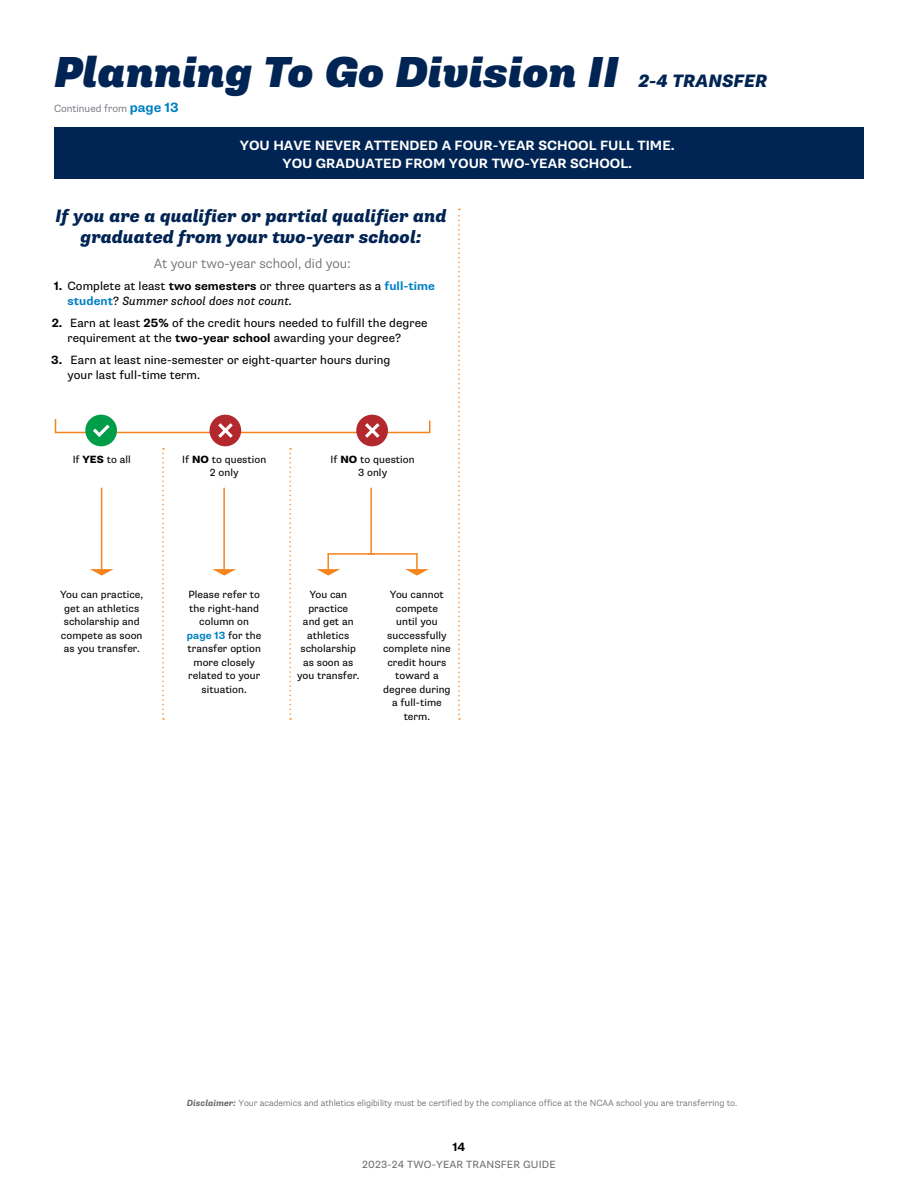
<style>
.page{position:relative;width:918px;height:1188px;background:#fff}
.page>*{position:absolute;margin:0;border:0;box-sizing:border-box;transform-origin:0 0}
.t1{font:italic 900 43.5px "Supria Sans";letter-spacing:-.005em;color:#002453}
.t2{font:italic 800 18px/21px "Supria Sans";color:#002453;text-align:center}
.t3{font:700 13.5px/18px "Supria Sans";color:#fff;text-align:center}
.t4{font:300 13.5px "Supria Sans";color:#64696f}
.t5{font:12px/15px "Supria Sans";letter-spacing:.005em;color:#000}
.t6{font:700 12px "Supria Sans";color:#000}
.t7{font:10.5px/13.5px "Supria Sans";letter-spacing:.005em;color:#000;text-align:center}
.t8{font:10.5px "Supria Sans";letter-spacing:.015em;color:#6d6e71}
.t9{font:300 10.5px "Supria Sans";color:#64696f}
.t10{font:300 9px "Supria Sans";color:#64696f}
.s1{font-weight:700;font-size:13.5px;color:#0080c5}
.s2{font-weight:700}
.s3{font-weight:700;color:#0080c5}
.s4{font-style:italic}
.s5{font-weight:800}
.s6{font-weight:700;font-style:italic}
</style>
<div class="page">
<div style="left:55px;top:127px;width:809px;height:52px;background:#002453"></div>
<div style="left:356px;top:415px;width:32px;height:31px;background:#b2282d;border-radius:50%"></div>
<div style="left:85px;top:415px;width:32px;height:31px;background:#009d48;border-radius:50%"></div>
<div style="left:209px;top:415px;width:32px;height:31px;background:#b2282d;border-radius:50%"></div>
<svg style="left:54px;top:417px;width:377px;height:21px"></svg>
<svg style="left:289px;top:448px;width:2px;height:272px"></svg>
<svg style="left:162px;top:448px;width:2px;height:272px"></svg>
<hr style="left:101px;top:488px;width:1px;height:84px;background:#f5841f">
<svg style="left:90px;top:569px;width:24px;height:7px"></svg>
<hr style="left:223px;top:488px;width:2px;height:84px;background:#f5841f">
<svg style="left:212px;top:569px;width:24px;height:7px"></svg>
<hr style="left:370px;top:488px;width:2px;height:66px;background:#f5841f">
<hr style="left:328px;top:553px;width:89px;height:2px;background:#f5841f">
<hr style="left:327px;top:553px;width:2px;height:20px;background:#f5841f">
<svg style="left:316px;top:569px;width:24px;height:7px"></svg>
<hr style="left:416px;top:553px;width:2px;height:22px;background:#f5841f">
<svg style="left:405px;top:569px;width:24px;height:7px"></svg>
<svg style="left:458px;top:209px;width:2px;height:511px"></svg>
<h1 class="t1" style="left:54px;top:45px;width:566px">Planning To Go Division II</h1>
<p class="t9" style="left:54px;top:102px;width:126px">Continued from <span class="s1">page 13</span></p>
<p class="t3" style="left:240px;top:136px;width:436px">YOU HAVE NEVER ATTENDED A FOUR-YEAR SCHOOL FULL TIME.<br>YOU GRADUATED FROM YOUR TWO-YEAR SCHOOL.</p>
<h2 class="t2" style="left:639px;top:70px;width:130px">2-4 TRANSFER</h2>
<h2 class="t2" style="left:56px;top:206px;width:393px">If you are a qualifier or partial qualifier and graduated from your two-year school:</h2>
<p class="t4" style="left:154px;top:256px;width:199px">At your two-year school, did you:</p>
<p class="t5" style="left:67px;top:279px;width:369px;text-indent:-13px"><span class="s2">1.</span> Complete at least <span class="s2">two semesters</span> or three quarters as a <span class="s3">full-time student</span>? <span class="s4">Summer school does not count.</span></p>
<p class="t5" style="left:68px;top:316px;width:362px;text-indent:-16px"><span class="s2">2.</span> Earn at least <span class="s2">25%</span> of the credit hours needed to fulfill the degree requirement at the <span class="s2">two-year school</span> awarding your degree?</p>
<p class="t5" style="left:68px;top:352px;width:325px;text-indent:-16px"><span class="s2">3.</span> Earn at least nine-semester or eight-quarter hours during your last full-time term.</p>
<p class="t7" style="left:73px;top:452px;width:60px">If <span class="s5">YES</span> to all</p>
<p class="t7" style="left:182px;top:452px;width:85px">If <span class="s5">NO</span> to question<br>2 only</p>
<p class="t7" style="left:331px;top:452px;width:85px">If <span class="s5">NO</span> to question<br>3 only</p>
<p class="t7" style="left:60px;top:588px;width:85px">You can practice, get an athletics scholarship and compete as soon as you transfer.</p>
<p class="t7" style="left:187px;top:588px;width:76px">Please refer to the right-hand column on <span class="s3">page 13</span> for the transfer option more closely related to your situation.</p>
<p class="t7" style="left:297px;top:588px;width:64px">You can practice<br>and get an athletics scholarship as soon as you transfer.</p>
<p class="t7" style="left:383px;top:588px;width:69px">You cannot compete<br>until you successfully complete nine credit hours toward a degree during a full-time term.</p>
<p class="t10" style="left:187px;top:1098px;width:552px"><span class="s6">Disclaimer:</span> Your academics and athletics eligibility must be certified by the compliance office at the NCAA school you are transferring to.</p>
<p class="t6" style="left:453px;top:1139px;width:14px">14</p>
<p class="t8" style="left:362px;top:1158px;width:195px">2023-24 TWO-YEAR TRANSFER GUIDE</p>
</div>
